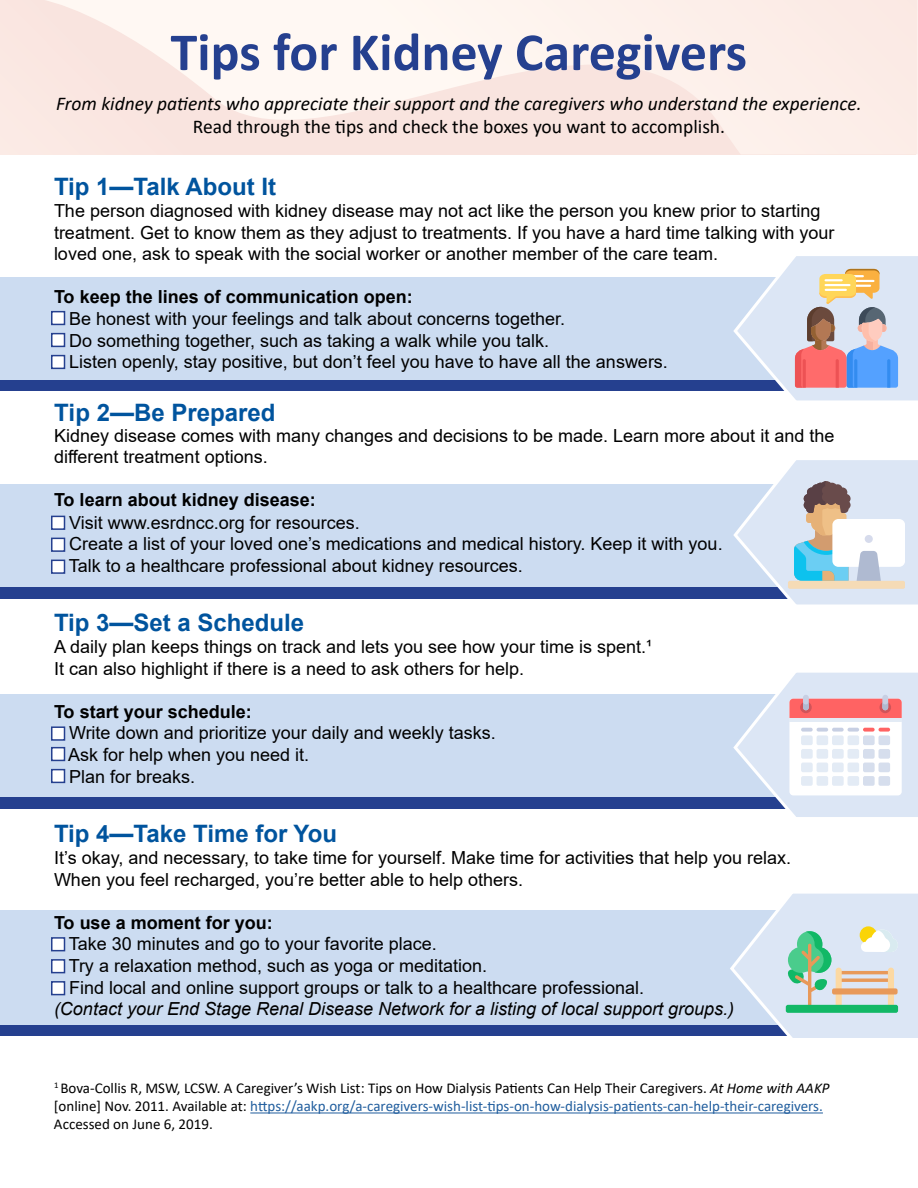
<style>
.page{position:relative;width:918px;height:1188px;background:#fff}
.page>*{position:absolute;margin:0;border:0;box-sizing:border-box;transform-origin:0 0}
.t1{font:700 54px "Calibri";color:#25408f}
.t2{font:700 24px "Arial";color:#00549e}
.t3{font:italic 19.5px "Calibri";color:#000}
.t4{font:19.5px "Calibri";color:#000}
.t5{font:18px/21.6px "Arial";color:#000}
.t6{font:700 18px "Arial";color:#000}
.t7{font:italic 18px "Arial";color:#000}
.t8{font:15px/18px "Calibri";color:#000}
.s1{font-style:italic}
.s2{color:#215e9e}
</style>
<div class="page">
<div style="left:1px;top:0;width:915px;height:154px;background:#fae8e2"></div>
<svg style="left:47px;top:0;width:871px;height:154px"></svg>
<div style="left:0;top:379px;width:918px;height:12px;background:#25408f"></div>
<div style="left:1px;top:587px;width:917px;height:11px;background:#25408f"></div>
<div style="left:1px;top:797px;width:917px;height:11px;background:#25408f"></div>
<div style="left:1px;top:1025px;width:917px;height:11px;background:#25408f"></div>
<div style="left:0;top:910px;width:918px;height:115px;background:#ccdcf1"></div>
<div style="left:0;top:695px;width:918px;height:102px;background:#ccdcf1"></div>
<div style="left:0;top:484px;width:918px;height:102px;background:#ccdcf1"></div>
<div style="left:0;top:277px;width:918px;height:102px;background:#ccdcf1"></div>
<div style="left:51px;top:311px;width:14px;height:14px;background:#fff;border:2px solid #25408f"></div>
<div style="left:51px;top:333px;width:14px;height:14px;background:#fff;border:2px solid #25408f"></div>
<div style="left:51px;top:355px;width:14px;height:14px;background:#fff;border:2px solid #25408f"></div>
<div style="left:51px;top:516px;width:14px;height:14px;background:#fff;border:2px solid #25408f"></div>
<div style="left:51px;top:538px;width:14px;height:14px;background:#fff;border:2px solid #25408f"></div>
<div style="left:51px;top:560px;width:14px;height:14px;background:#fff;border:2px solid #25408f"></div>
<div style="left:51px;top:726px;width:14px;height:15px;background:#fff;border:2px solid #25408f"></div>
<div style="left:51px;top:747px;width:14px;height:14px;background:#fff;border:2px solid #25408f"></div>
<div style="left:51px;top:769px;width:14px;height:14px;background:#fff;border:2px solid #25408f"></div>
<div style="left:51px;top:937px;width:14px;height:14px;background:#fff;border:2px solid #25408f"></div>
<div style="left:51px;top:959px;width:14px;height:14px;background:#fff;border:2px solid #25408f"></div>
<div style="left:51px;top:981px;width:14px;height:14px;background:#fff;border:2px solid #25408f"></div>
<hr style="left:250px;top:1112px;width:573px;height:1px;background:#215e9e">
<svg style="left:731px;top:672px;width:187px;height:145px"></svg>
<div style="left:801px;top:735px;width:12px;height:10px;background:#e3ebf5;border-radius:2px"></div>
<div style="left:817px;top:735px;width:11px;height:10px;background:#e3ebf5;border-radius:2px"></div>
<div style="left:832px;top:735px;width:12px;height:10px;background:#e3ebf5;border-radius:2px"></div>
<div style="left:848px;top:735px;width:11px;height:10px;background:#e3ebf5;border-radius:2px"></div>
<div style="left:863px;top:735px;width:12px;height:10px;background:#d6deed;border-radius:2px"></div>
<div style="left:879px;top:735px;width:11px;height:10px;background:#d6deed;border-radius:2px"></div>
<svg style="left:801px;top:728px;width:12px;height:4px"></svg>
<svg style="left:817px;top:728px;width:11px;height:4px"></svg>
<svg style="left:832px;top:728px;width:12px;height:4px"></svg>
<svg style="left:848px;top:728px;width:11px;height:4px"></svg>
<svg style="left:863px;top:728px;width:12px;height:4px"></svg>
<svg style="left:879px;top:728px;width:11px;height:4px"></svg>
<div style="left:801px;top:749px;width:12px;height:10px;background:#e3ebf5;border-radius:2px"></div>
<div style="left:817px;top:749px;width:11px;height:10px;background:#e3ebf5;border-radius:2px"></div>
<div style="left:832px;top:749px;width:12px;height:10px;background:#e3ebf5;border-radius:2px"></div>
<div style="left:848px;top:749px;width:11px;height:10px;background:#e3ebf5;border-radius:2px"></div>
<div style="left:863px;top:749px;width:12px;height:10px;background:#d6deed;border-radius:2px"></div>
<div style="left:879px;top:749px;width:11px;height:10px;background:#d6deed;border-radius:2px"></div>
<div style="left:801px;top:763px;width:12px;height:9px;background:#e3ebf5;border-radius:2px"></div>
<div style="left:817px;top:763px;width:11px;height:9px;background:#e3ebf5;border-radius:2px"></div>
<div style="left:832px;top:763px;width:12px;height:9px;background:#e3ebf5;border-radius:2px"></div>
<div style="left:848px;top:763px;width:11px;height:9px;background:#e3ebf5;border-radius:2px"></div>
<div style="left:863px;top:763px;width:12px;height:9px;background:#d6deed;border-radius:2px"></div>
<div style="left:879px;top:763px;width:11px;height:9px;background:#d6deed;border-radius:2px"></div>
<div style="left:801px;top:776px;width:12px;height:10px;background:#e3ebf5;border-radius:2px"></div>
<div style="left:817px;top:776px;width:11px;height:10px;background:#e3ebf5;border-radius:2px"></div>
<div style="left:832px;top:776px;width:12px;height:10px;background:#e3ebf5;border-radius:2px"></div>
<div style="left:848px;top:776px;width:11px;height:10px;background:#e3ebf5;border-radius:2px"></div>
<div style="left:863px;top:776px;width:12px;height:10px;background:#d6deed;border-radius:2px"></div>
<div style="left:879px;top:776px;width:11px;height:10px;background:#d6deed;border-radius:2px"></div>
<svg style="left:731px;top:256px;width:187px;height:145px"></svg>
<svg style="left:730px;top:893px;width:188px;height:145px"></svg>
<div style="left:786px;top:1005px;width:112px;height:8px;background:#12b866;border-radius:2px"></div>
<svg style="left:731px;top:460px;width:187px;height:145px"></svg>
<div style="left:865px;top:535px;width:8px;height:8px;background:#d6dbec;border-radius:50%"></div>
<div style="left:788px;top:581px;width:116px;height:7px;background:#f5dbb6;border-radius:2px"></div>
<h1 class="t1" style="left:171px;top:14px;width:578px">Tips for Kidney Caregivers</h1>
<p class="t3" style="left:56px;top:90px;width:807px">From kidney patients who appreciate their support and the caregivers who understand the experience.</p>
<p class="t4" style="left:193px;top:113px;width:534px">Read through the tips and check the boxes you want to accomplish.</p>
<h2 class="t2" style="left:54px;top:170px;width:224px">Tip 1—Talk About It</h2>
<p class="t5" style="left:54px;top:200px;width:782px">The person diagnosed with kidney disease may not act like the person you knew prior to starting treatment. Get to know them as they adjust to treatments. If you have a hard time talking with your loved one, ask to speak with the social worker or another member of the care team.</p>
<p class="t6" style="left:54px;top:284px;width:360px">To keep the lines of communication open:</p>
<p class="t5" style="left:69px;top:308px;width:600px">Be honest with your feelings and talk about concerns together.<br>Do something together, such as taking a walk while you talk.<br>Listen openly, stay positive, but don’t feel you have to have all the answers.</p>
<h2 class="t2" style="left:54px;top:396px;width:223px">Tip 2—Be Prepared</h2>
<p class="t5" style="left:54px;top:424px;width:782px">Kidney disease comes with many changes and decisions to be made. Learn more about it and the different treatment options.</p>
<p class="t6" style="left:54px;top:487px;width:263px">To learn about kidney disease:</p>
<p class="t5" style="left:69px;top:512px;width:655px">Visit www.esrdncc.org for resources.<br>Create a list of your loved one’s medications and medical history. Keep it with you.<br>Talk to a healthcare professional about kidney resources.</p>
<h2 class="t2" style="left:54px;top:606px;width:252px">Tip 3—Set a Schedule</h2>
<p class="t5" style="left:54px;top:636px;width:600px">A daily plan keeps things on track and lets you see how your time is spent.¹<br>It can also highlight if there is a need to ask others for help.</p>
<p class="t6" style="left:54px;top:699px;width:199px">To start your schedule:</p>
<p class="t5" style="left:68px;top:722px;width:429px">Write down and prioritize your daily and weekly tasks.<br>Ask for help when you need it.<br>Plan for breaks.</p>
<h2 class="t2" style="left:54px;top:817px;width:285px">Tip 4—Take Time for You</h2>
<p class="t5" style="left:54px;top:847px;width:739px">It’s okay, and necessary, to take time for yourself. Make time for activities that help you relax.<br>When you feel recharged, you’re better able to help others.</p>
<p class="t6" style="left:54px;top:910px;width:220px">To use a moment for you:</p>
<p class="t5" style="left:69px;top:933px;width:577px">Take 30 minutes and go to your favorite place.<br>Try a relaxation method, such as yoga or meditation.<br>Find local and online support groups or talk to a healthcare professional.</p>
<p class="t7" style="left:54px;top:997px;width:682px">(Contact your End Stage Renal Disease Network for a listing of local support groups.)</p>
<p class="t8" style="left:54px;top:1079px;width:777px"><sup>1</sup> Bova-Collis R, MSW, LCSW. A Caregiver’s Wish List: Tips on How Dialysis Patients Can Help Their Caregivers. <span class="s1">At Home with AAKP </span>[online] Nov. 2011. Available at: <span class="s2">https://aakp.org/a-caregivers-wish-list-tips-on-how-dialysis-patients-can-help-their-caregivers.<br></span>Accessed on June 6, 2019.</p>
</div>
